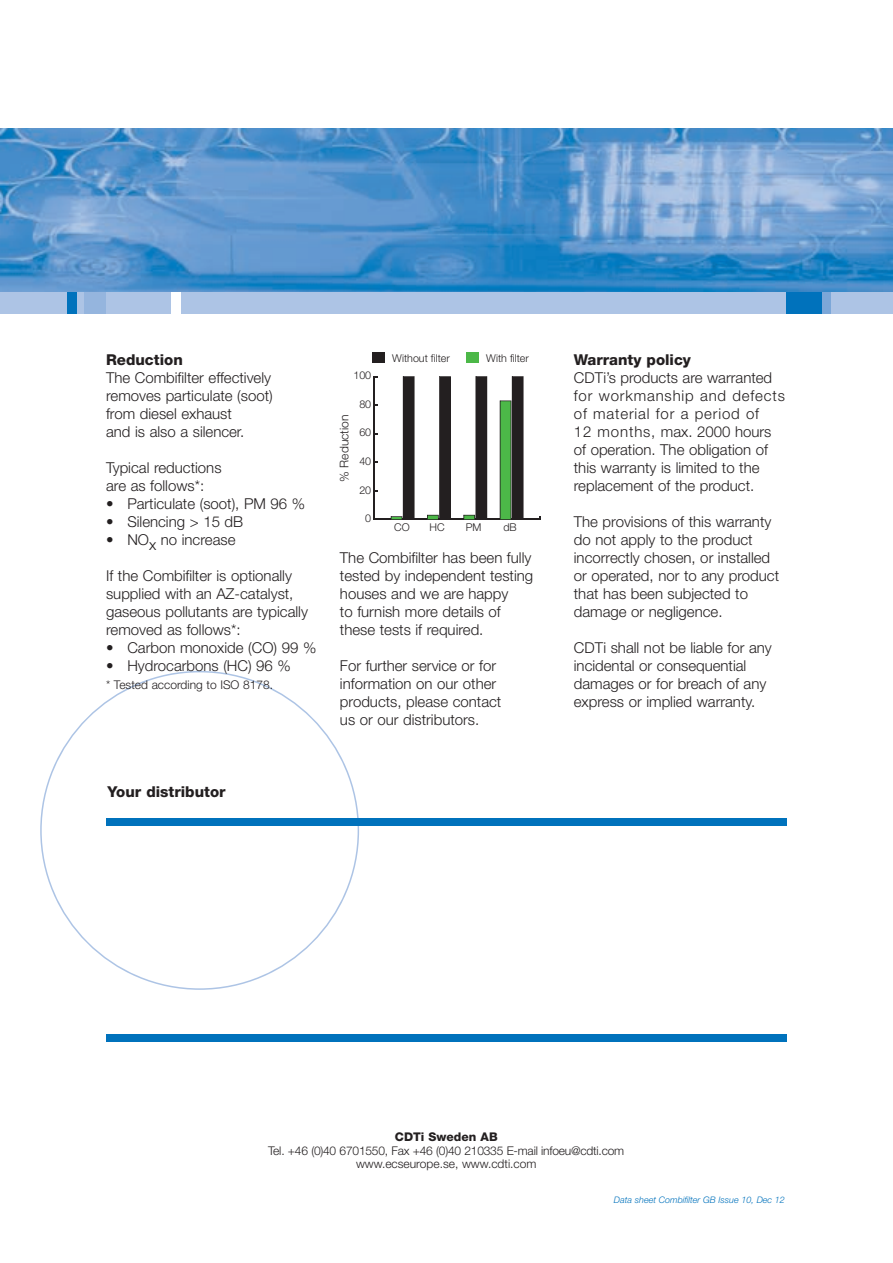
<style>
.page{position:relative;width:893px;height:1263px;background:#fff}
.page>*{position:absolute;margin:0;border:0;box-sizing:border-box;transform-origin:0 0}
.t1{font:300 15px/18px "Helvetica Neue";color:#231f20}
.t2{font:800 15px "Helvetica Neue";color:#231f20}
.t3{font:300 12px/13.5px "Helvetica Neue";color:#231f20;text-align:center}
.t4{font:800 12px "Helvetica Neue";color:#231f20}
.t5{font:300 10.8px "Helvetica Neue";color:#231f20}
.t6{font:italic 300 9px "Helvetica Neue";color:#0072bc}
</style>
<div class="page">
<img style="left:0;top:128px;width:893px;height:164px">
<svg style="left:40px;top:671px;width:319px;height:319px"></svg>
<div style="left:106px;top:818px;width:680px;height:7px;background:#0072bc"></div>
<div style="left:0;top:292px;width:893px;height:21px;background:#adc4e5"></div>
<div style="left:804px;top:292px;width:26px;height:21px;background:#7ca7d8"></div>
<div style="left:786px;top:292px;width:36px;height:21px;background:#0072bc"></div>
<div style="left:85px;top:292px;width:21px;height:21px;background:#95b5de"></div>
<div style="left:68px;top:292px;width:9px;height:21px;background:#0072bc"></div>
<div style="left:171px;top:292px;width:10px;height:21px;background:#fff"></div>
<hr style="left:374px;top:519px;width:166px;height:1px;background:#231f20">
<hr style="left:373px;top:377px;width:2px;height:142px;background:#231f20">
<svg style="left:500px;top:376px;width:23px;height:144px;background:#486d45"></svg>
<svg style="left:427px;top:376px;width:60px;height:144px"></svg>
<svg style="left:391px;top:376px;width:24px;height:144px"></svg>
<div style="left:373px;top:352px;width:12px;height:11px;background:#231f20"></div>
<div style="left:467px;top:352px;width:12px;height:11px;background:#4cb848"></div>
<div style="left:106px;top:1034px;width:680px;height:7px;background:#0072bc"></div>
<p class="t2" style="left:106px;top:351px;width:78px">Reduction</p>
<p class="t1" style="left:106px;top:370px;width:168px">The Combifilter effectively removes particulate (soot) from diesel exhaust<br>and is also a silencer.</p>
<p class="t1" style="left:106px;top:460px;width:117px">Typical reductions are as follows*:</p>
<p class="t1" style="left:106px;top:496px;width:201px">• Particulate (soot), PM 96 %</p>
<p class="t1" style="left:106px;top:514px;width:139px">• Silencing &gt; 15 dB</p>
<p class="t1" style="left:106px;top:532px;width:131px">• NOx no increase</p>
<p class="t1" style="left:106px;top:568px;width:203px">If the Combifilter is optionally supplied with an AZ-catalyst, gaseous pollutants are typically removed as follows*:</p>
<p class="t1" style="left:106px;top:640px;width:212px">• Carbon monoxide (CO) 99 %</p>
<p class="t1" style="left:106px;top:658px;width:186px">• Hydrocarbons (HC) 96 %</p>
<p class="t3" style="left:106px;top:679px;width:169px">* Tested according to ISO 8178.</p>
<p class="t5" style="left:353px;top:371px;width:19px">100</p>
<p class="t3" style="left:338px;top:482px;width:68px;rotate:-90deg">% Reduction</p>
<p class="t5" style="left:359px;top:400px;width:13px">80</p>
<p class="t5" style="left:359px;top:429px;width:13px">60</p>
<p class="t5" style="left:359px;top:457px;width:13px">40</p>
<p class="t5" style="left:359px;top:486px;width:13px">20</p>
<p class="t5" style="left:365px;top:514px;width:7px">0</p>
<p class="t5" style="left:392px;top:354px;width:59px">Without filter</p>
<p class="t5" style="left:486px;top:354px;width:44px">With filter</p>
<p class="t5" style="left:394px;top:524px;width:17px">CO</p>
<p class="t5" style="left:429px;top:524px;width:17px">HC</p>
<p class="t5" style="left:466px;top:524px;width:17px">PM</p>
<p class="t5" style="left:503px;top:524px;width:15px">dB</p>
<p class="t1" style="left:340px;top:550px;width:195px">The Combifilter has been fully tested by independent testing houses and we are happy<br>to furnish more details of these tests if required.</p>
<p class="t1" style="left:340px;top:658px;width:163px">For further service or for information on our other products, please contact us or our distributors.</p>
<p class="t2" style="left:108px;top:783px;width:120px">Your distributor</p>
<p class="t2" style="left:574px;top:351px;width:119px">Warranty policy</p>
<p class="t1" style="left:574px;top:370px;width:213px">CDTi’s products are warranted for workmanship and defects of material for a period of<br>12 months, max. 2000 hours of operation. The obligation of this warranty is limited to the replacement of the product.</p>
<p class="t1" style="left:574px;top:514px;width:207px">The provisions of this warranty do not apply to the product incorrectly chosen, or installed or operated, nor to any product that has been subjected to damage or negligence.</p>
<p class="t1" style="left:574px;top:640px;width:199px">CDTi shall not be liable for any incidental or consequential damages or for breach of any express or implied warranty.</p>
<p class="t4" style="left:395px;top:1130px;width:104px">CDTi Sweden AB</p>
<p class="t3" style="left:268px;top:1145px;width:357px">Tel. +46 (0)40 6701550, Fax +46 (0)40 210335 E-mail infoeu@cdti.com www.ecseurope.se, www.cdti.com</p>
<p class="t6" style="left:614px;top:1197px;width:172px">Data sheet Combifilter GB Issue 10, Dec 12</p>
</div>
